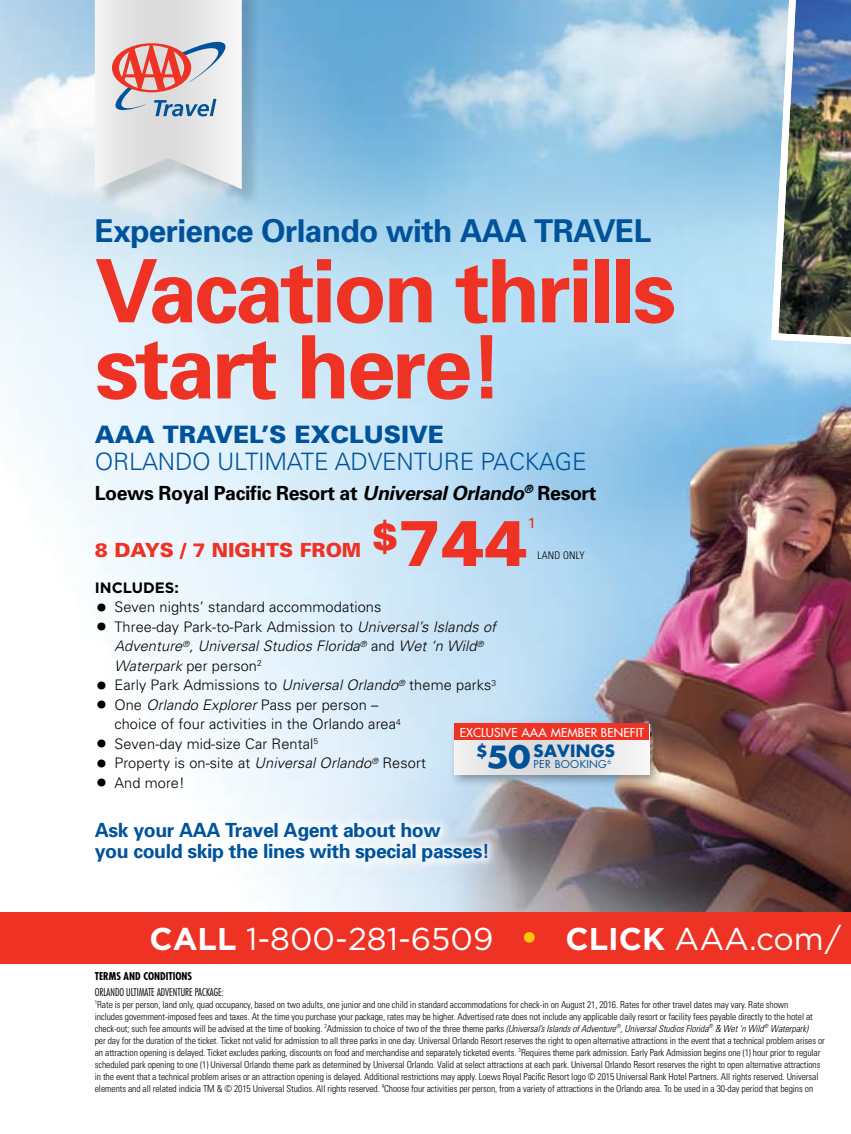
<style>
.page{position:relative;width:851px;height:1134px;background:#fff}
.page>*{position:absolute;margin:0;border:0;box-sizing:border-box;transform-origin:0 0}
.t1{font:700 87.45px/76.1px "Univers";letter-spacing:-.035em;color:#ee3224}
.t2{font:31.5px "Gotham";color:#fff}
.t3{font:700 31.5px "Univers";letter-spacing:-.02em;color:#00539b}
.t4{font:300 24px "Univers";letter-spacing:-.01em;color:#00539b}
.t5{font:900 24px "Univers";color:#00539b}
.t6{font:700 19.5px/21px "Univers";letter-spacing:-.02em;color:#00539b}
.t7{font:700 19.5px "Univers";letter-spacing:-.02em;color:#000}
.t8{font:900 19.5px "Univers";color:#ee3224}
.t9{font:700 16.5px "Futura";letter-spacing:.02em;color:#00519a}
.t10{font:700 15px "Gotham";color:#000}
.t11{font:14.7px "Univers";color:#ee3224}
.t12{font:300 14.55px/19.5px "Univers";letter-spacing:.01em;color:#000}
.t13{font:italic 300 14.55px/19.5px "Univers";letter-spacing:.01em;color:#000}
.t14{font:12px "Futura";letter-spacing:.01em;color:#fff}
.t15{font:300 condensed 10.5px "Futura";color:#000}
.t16{font:700 condensed 10.5px "Futura";color:#000}
.t17{font:10.5px "Futura";letter-spacing:.03em;color:#00519a}
.t18{font:300 condensed 10.5px "Univers";letter-spacing:.02em;color:#000}
.t19{font:300 condensed 9.6px/12px "Univers";letter-spacing:-.01em;color:#000}
.s1{font-style:italic}
.s2{font-size:64.8px}
.s3{font-family:"Gotham";font-weight:700;font-size:27px}
.s4{font-family:"Gotham";font-weight:700;font-style:normal;font-size:27px}
.s5{font-style:normal}
.s6{font-size:15.75px}
.s7{font-size:29.7px}
.s8{font-weight:700}
.s9{font-weight:700;font-size:36px;color:#ffc50b}
</style>
<div class="page">
<img style="left:0;top:0;width:149px;height:913px">
<img style="left:260px;top:0;width:511px;height:38px">
<img style="left:258px;top:38px;width:539px;height:875px">
<img style="left:149px;top:207px;width:109px;height:706px">
<img style="left:797px;top:369px;width:53px;height:544px">
<img style="left:97px;top:0;width:163px;height:207px">
<svg style="left:95px;top:0;width:147px;height:189px"></svg>
<img style="left:85px;top:812px;width:412px;height:60px">
<img style="left:450px;top:719px;width:211px;height:67px">
<svg style="left:454px;top:740px;width:195px;height:34px"></svg>
<div style="left:454px;top:723px;width:195px;height:17px;background:#ee3224"></div>
<div style="left:0;top:913px;width:850px;height:51px;background:#ee3224"></div>
<img style="left:771px;top:0;width:80px;height:369px">
<h2 class="t3" style="left:95px;top:219px;width:558px">Experience Orlando with AAA TRAVEL</h2>
<h1 class="t1" style="left:95px;top:261px;width:582px">Vacation thrills start here!</h1>
<h3 class="t5" style="left:95px;top:423px;width:350px">AAA TRAVEL’S EXCLUSIVE</h3>
<h3 class="t4" style="left:95px;top:453px;width:493px">ORLANDO ULTIMATE ADVENTURE PACKAGE</h3>
<h3 class="t7" style="left:95px;top:485px;width:503px">Loews Royal Pacific Resort at <span class="s1">UniversalOrlando</span><sup>®</sup> Resort</h3>
<h3 class="t8" style="left:95px;top:541px;width:434px">8 DAYS / 7 NIGHTS FROM <sup>$</sup><span class="s2">744</span></h3>
<h3 class="t11" style="left:527px;top:514px;width:10px">1</h3>
<p class="t18" style="left:537px;top:551px;width:49px">LAND ONLY</p>
<h3 class="t10" style="left:95px;top:579px;width:86px">INCLUDES:</h3>
<h3 class="t12" style="left:95px;top:599px;width:288px"><span class="s3">•</span> Seven nights’ standard accommodations</h3>
<h3 class="t13" style="left:114px;top:618px;width:383px;text-indent:-20px"><span class="s4">•</span> <span class="s5">Three-day Park-to-Park Admission to</span> Universal’s Islands of<br>Adventure<sup>®</sup>, Universal Studios Florida<sup>®</sup> <span class="s5">and</span> Wet ‘n Wild<sup>®<br></sup>Waterpark <span class="s5">per person</span><sup>2</sup></h3>
<h3 class="t12" style="left:95px;top:677px;width:403px"><span class="s3">•</span> Early Park Admissions to <span class="s1">Universal Orlando</span><sup>®</sup> theme parks<sup>3</sup></h3>
<h3 class="t12" style="left:114px;top:696px;width:288px;text-indent:-20px"><span class="s3">•</span> One <span class="s1">Orlando Explorer</span> Pass per person – choice of four activities in the Orlando area<sup>4</sup></h3>
<h3 class="t12" style="left:95px;top:735px;width:225px"><span class="s3">•</span> Seven-day mid-size Car Rental<sup>5</sup></h3>
<h3 class="t12" style="left:95px;top:755px;width:332px"><span class="s3">•</span> Property is on-site at <span class="s1">Universal Orlando</span><sup>®</sup> Resort</h3>
<h3 class="t12" style="left:95px;top:774px;width:91px"><span class="s3">•</span> And more!</h3>
<p class="t14" style="left:459px;top:726px;width:186px">EXCLUSIVE AAA MEMBER BENEFIT</p>
<h3 class="t9" style="left:475px;top:743px;width:141px"><span class="s6">$</span><span class="s7">50</span>SAVINGS</h3>
<p class="t17" style="left:533px;top:758px;width:79px">PER BOOKING<sup>6</sup></p>
<h3 class="t6" style="left:95px;top:821px;width:396px">Ask your AAA Travel Agent about how<br>you could skip the lines with special passes!</h3>
<h2 class="t2" style="left:149px;top:925px;width:693px"><span class="s8">CALL</span> 1-800-281-6509 <span class="s9">•</span> <span class="s8">CLICK</span> AAA.com/</h2>
<p class="t16" style="left:95px;top:971px;width:99px">TERMS AND CONDITIONS</p>
<p class="t15" style="left:95px;top:986px;width:130px">ORLANDO ULTIMATE ADVENTURE PACKAGE:</p>
<p class="t19" style="left:95px;top:999px;width:731px"><sup>1</sup>Rate is per person, land only, quad occupancy, based on two adults, one junior and one child in standard accommodations for check-in on August 21, 2016. Rates for other travel dates may vary. Rate shown<br>includes government-imposed fees and taxes. At the time you purchase your package, rates may be higher. Advertised rate does not include any applicable daily resort or facility fees payable directly to the hotel at check-out; such fee amounts will be advised at the time of booking. <sup>2</sup>Admission to choice of two of the three theme parks <span class="s1">(Universal’s Islands of Adventure</span><sup>®</sup><span class="s1">, Universal Studios Florida</span><sup>®</sup> <span class="s1">&amp; Wet ‘n Wild</span><sup>®</sup> <span class="s1">Waterpark)<br></span>per day for the duration of the ticket. Ticket not valid for admission to all three parks in one day. Universal Orlando Resort reserves the right to open alternative attractions in the event that a technical problem arises or an attraction opening is delayed. Ticket excludes parking, discounts on food and merchandise and separately ticketed events. <sup>3</sup>Requires theme park admission. Early Park Admission begins one (1) hour prior to regular scheduled park opening to one (1) Universal Orlando theme park as determined by Universal Orlando. Valid at select attractions at each park. Universal Orlando Resort reserves the right to open alternative attractions in the event that a technical problem arises or an attraction opening is delayed. Additional restrictions may apply. Loews Royal Pacific Resort logo © 2015 Universal Rank Hotel Partners. All rights reserved. Universal elements and all related indicia TM &amp; © 2015 Universal Studios. All rights reserved. <sup>4</sup>Choose four activities per person, from a variety of attractions in the Orlando area. To be used in a 30-day period that begins on</p>
</div>
